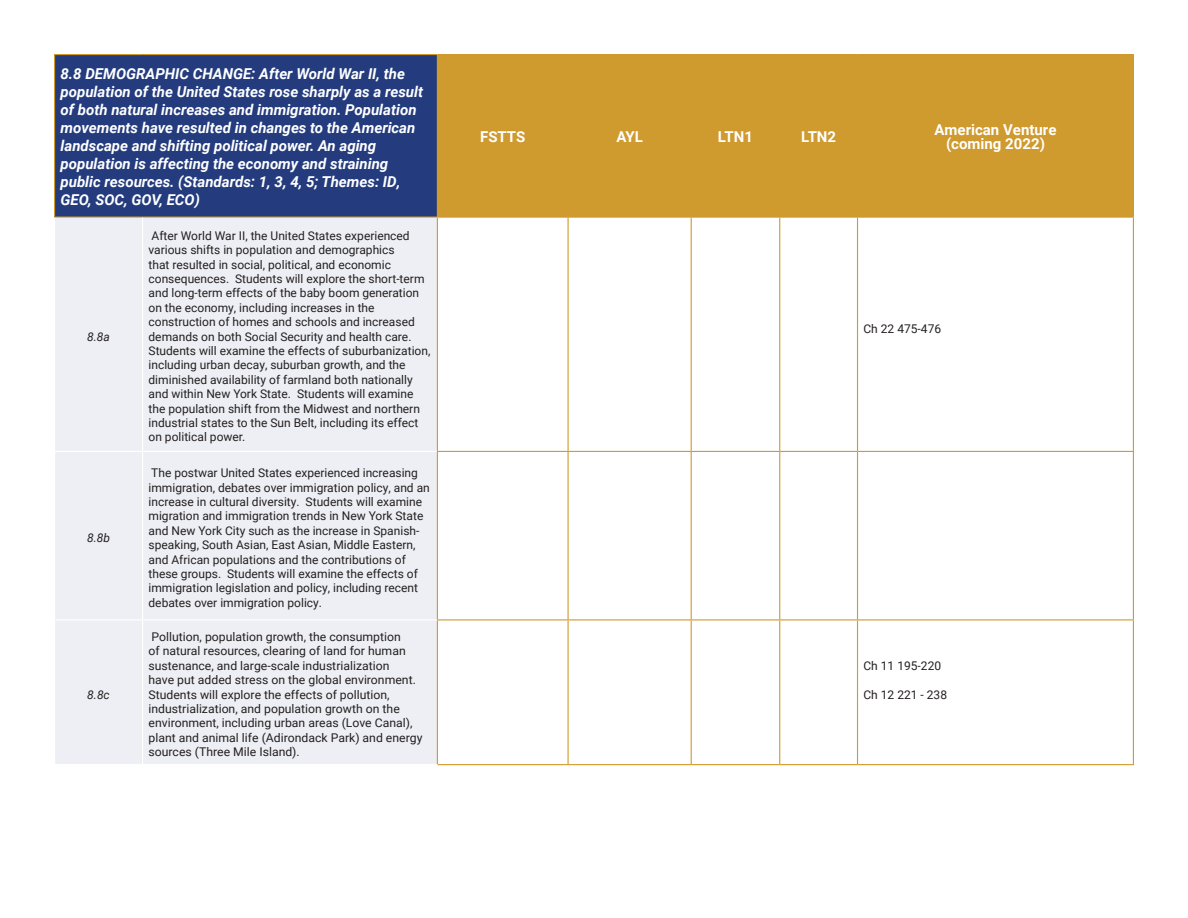
<style>
.page{position:relative;width:1188px;height:918px;background:#fff}
.page>*{position:absolute;margin:0;border:0;box-sizing:border-box;transform-origin:0 0}
.t1{font:italic 700 15px/18px "Roboto";color:#fff}
.t2{font:700 15px/13.5px "Roboto";color:#fff;text-align:center}
.t3{font:12px/14.4px "Roboto";color:#231f20}
.t4{font:italic 12px "Roboto";color:#231f20}
</style>
<div class="page">
<div style="left:55px;top:55px;width:382px;height:162px;background:#243c7e"></div>
<div style="left:438px;top:55px;width:695px;height:162px;background:#cf9a2e"></div>
<div style="left:55px;top:218px;width:382px;height:546px;background:#eeeff4"></div>
<hr style="left:437px;top:218px;width:1px;height:233px;background:#cf9a2e">
<hr style="left:568px;top:218px;width:1px;height:233px;background:#cf9a2e">
<hr style="left:691px;top:218px;width:1px;height:233px;background:#cf9a2e">
<hr style="left:779px;top:218px;width:1px;height:233px;background:#cf9a2e">
<hr style="left:857px;top:218px;width:1px;height:233px;background:#cf9a2e">
<hr style="left:1133px;top:218px;width:1px;height:233px;background:#cf9a2e">
<hr style="left:437px;top:452px;width:1px;height:167px;background:#cf9a2e">
<hr style="left:568px;top:452px;width:1px;height:167px;background:#cf9a2e">
<hr style="left:691px;top:452px;width:1px;height:167px;background:#cf9a2e">
<hr style="left:779px;top:452px;width:1px;height:167px;background:#cf9a2e">
<hr style="left:857px;top:452px;width:1px;height:167px;background:#cf9a2e">
<hr style="left:1133px;top:452px;width:1px;height:167px;background:#cf9a2e">
<hr style="left:437px;top:620px;width:1px;height:144px;background:#cf9a2e">
<hr style="left:568px;top:620px;width:1px;height:144px;background:#cf9a2e">
<hr style="left:691px;top:620px;width:1px;height:144px;background:#cf9a2e">
<hr style="left:779px;top:620px;width:1px;height:144px;background:#cf9a2e">
<hr style="left:857px;top:620px;width:1px;height:144px;background:#cf9a2e">
<hr style="left:1133px;top:620px;width:1px;height:144px;background:#cf9a2e">
<hr style="left:857px;top:55px;width:1px;height:162px;background:#cf9a2e">
<hr style="left:437px;top:451px;width:131px;height:1px;background:#cf9a2e">
<hr style="left:568px;top:451px;width:123px;height:1px;background:#cf9a2e">
<hr style="left:691px;top:451px;width:89px;height:1px;background:#cf9a2e">
<hr style="left:780px;top:451px;width:78px;height:1px;background:#cf9a2e">
<hr style="left:858px;top:451px;width:276px;height:1px;background:#cf9a2e">
<hr style="left:437px;top:619px;width:131px;height:1px;background:#cf9a2e">
<hr style="left:568px;top:619px;width:123px;height:1px;background:#cf9a2e">
<hr style="left:691px;top:619px;width:89px;height:1px;background:#cf9a2e">
<hr style="left:780px;top:619px;width:78px;height:1px;background:#cf9a2e">
<hr style="left:858px;top:619px;width:276px;height:1px;background:#cf9a2e">
<hr style="left:54px;top:55px;width:1px;height:162px;background:#d09a2c">
<hr style="left:54px;top:217px;width:89px;height:1px;background:#d09a2c">
<hr style="left:143px;top:217px;width:294px;height:1px;background:#d09a2c">
<hr style="left:437px;top:55px;width:1px;height:162px;background:#d09a2c">
<hr style="left:1133px;top:55px;width:1px;height:162px;background:#d09a2c">
<hr style="left:437px;top:217px;width:131px;height:1px;background:#d09a2c">
<hr style="left:568px;top:217px;width:123px;height:1px;background:#d09a2c">
<hr style="left:691px;top:217px;width:89px;height:1px;background:#d09a2c">
<hr style="left:780px;top:217px;width:78px;height:1px;background:#d09a2c">
<hr style="left:858px;top:217px;width:276px;height:1px;background:#d09a2c">
<hr style="left:54px;top:54px;width:89px;height:1px;background:#d09a2c">
<hr style="left:143px;top:54px;width:294px;height:1px;background:#d09a2c">
<hr style="left:437px;top:54px;width:131px;height:1px;background:#d09a2c">
<hr style="left:568px;top:54px;width:123px;height:1px;background:#d09a2c">
<hr style="left:691px;top:54px;width:89px;height:1px;background:#d09a2c">
<hr style="left:780px;top:54px;width:78px;height:1px;background:#d09a2c">
<hr style="left:858px;top:54px;width:276px;height:1px;background:#d09a2c">
<hr style="left:437px;top:764px;width:131px;height:1px;background:#d09a2c">
<hr style="left:568px;top:764px;width:123px;height:1px;background:#d09a2c">
<hr style="left:691px;top:764px;width:89px;height:1px;background:#d09a2c">
<hr style="left:780px;top:764px;width:78px;height:1px;background:#d09a2c">
<hr style="left:858px;top:764px;width:276px;height:1px;background:#d09a2c">
<hr style="left:142px;top:218px;width:1px;height:233px;background:#fff">
<hr style="left:54px;top:451px;width:89px;height:1px;background:#fff">
<hr style="left:143px;top:451px;width:294px;height:1px;background:#fff">
<hr style="left:142px;top:452px;width:1px;height:167px;background:#fff">
<hr style="left:54px;top:619px;width:89px;height:1px;background:#fff">
<hr style="left:143px;top:619px;width:294px;height:1px;background:#fff">
<hr style="left:142px;top:620px;width:1px;height:144px;background:#fff">
<p class="t1" style="left:61px;top:64px;width:364px">8.8 DEMOGRAPHIC CHANGE: After World War II, the population of the United States rose sharply as a result of both natural increases and immigration. Population movements have resulted in changes to the American landscape and shifting political power. An aging population is affecting the economy and straining public resources. (Standards: 1, 3, 4, 5; Themes: ID, GEO, SOC, GOV, ECO)</p>
<p class="t4" style="left:87px;top:328px;width:24px">8.8a</p>
<p class="t4" style="left:87px;top:529px;width:24px">8.8b</p>
<p class="t4" style="left:87px;top:686px;width:24px">8.8c</p>
<p class="t3" style="left:149px;top:228px;width:283px">After World War II, the United States experienced various shifts in population and demographics<br>that resulted in social, political, and economic consequences. Students will explore the short-term and long-term effects of the baby boom generation on the economy, including increases in the construction of homes and schools and increased demands on both Social Security and health care.<br>Students will examine the effects of suburbanization, including urban decay, suburban growth, and the diminished availability of farmland both nationally and within New York State. Students will examine the population shift from the Midwest and northern industrial states to the Sun Belt, including its effect on political power.</p>
<p class="t3" style="left:149px;top:465px;width:283px">The postwar United States experienced increasing immigration, debates over immigration policy, and an increase in cultural diversity. Students will examine migration and immigration trends in New York State and New York City such as the increase in Spanish&shy;speaking, South Asian, East Asian, Middle Eastern, and African populations and the contributions of these groups. Students will examine the effects of immigration legislation and policy, including recent debates over immigration policy.</p>
<p class="t3" style="left:149px;top:629px;width:275px">Pollution, population growth, the consumption<br>of natural resources, clearing of land for human sustenance, and large-scale industrialization<br>have put added stress on the global environment.<br>Students will explore the effects of pollution, industrialization, and population growth on the environment, including urban areas (Love Canal), plant and animal life (Adirondack Park) and energy sources (Three Mile Island).</p>
<p class="t2" style="left:480px;top:130px;width:47px">FSTTS</p>
<p class="t2" style="left:616px;top:130px;width:28px">AYL</p>
<p class="t2" style="left:718px;top:130px;width:37px">LTN1</p>
<p class="t2" style="left:801px;top:130px;width:37px">LTN2</p>
<p class="t2" style="left:934px;top:123px;width:124px">American Venture (coming 2022)</p>
<p class="t3" style="left:864px;top:321px;width:79px">Ch 22 475-476</p>
<p class="t3" style="left:864px;top:658px;width:79px">Ch 11 195-220</p>
<p class="t3" style="left:864px;top:687px;width:85px">Ch 12 221 - 238</p>
</div>
